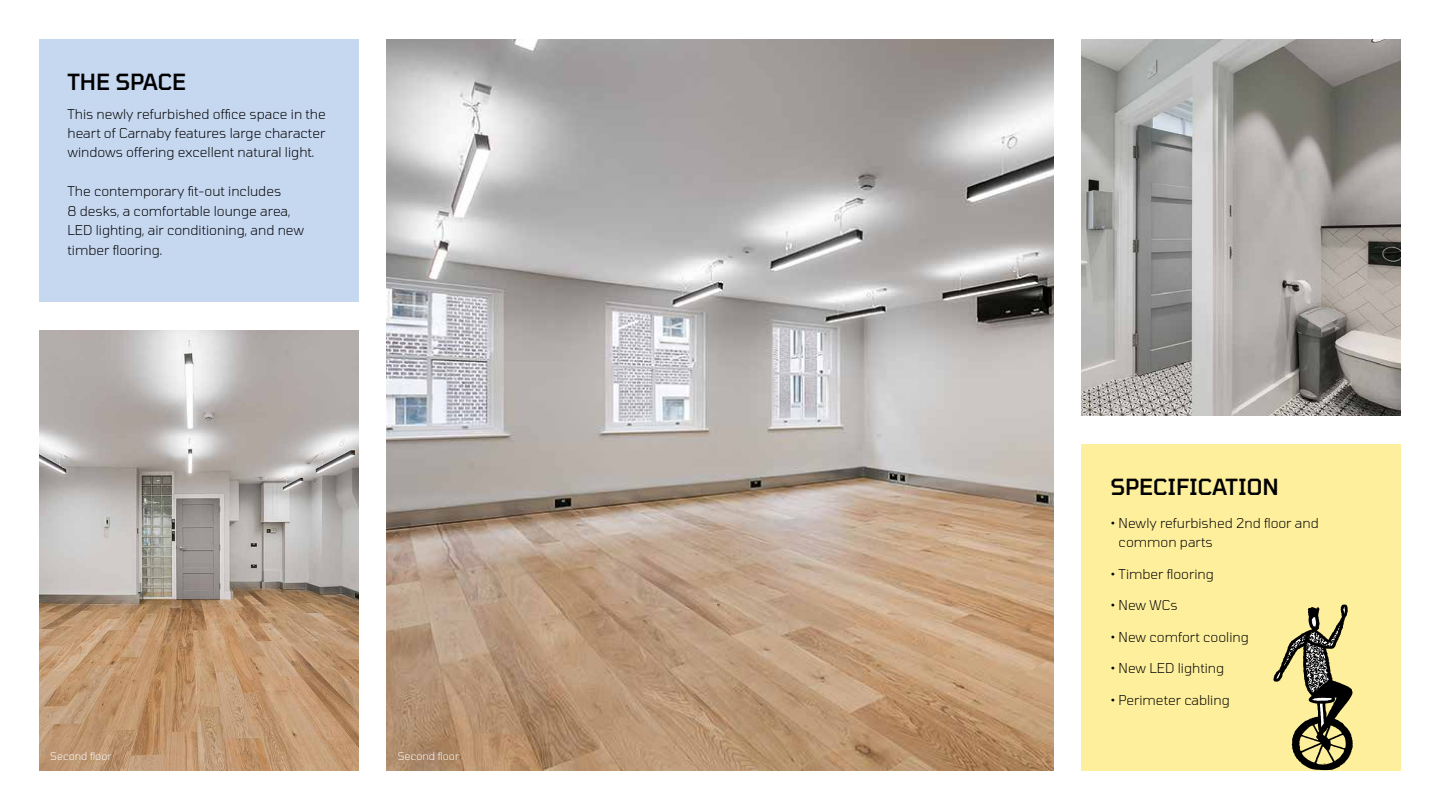
<style>
.page{position:relative;width:1440px;height:810px;background:#fff}
.page>*{position:absolute;margin:0;border:0;box-sizing:border-box;transform-origin:0 0}
.t1{font:500 22.12px "Tomorrow";color:#000}
.t2{font:300 13.5px/19.5px "Tomorrow";color:#000}
.t3{font:300 10.5px "Tomorrow";color:#fff}
</style>
<div class="page">
<img style="left:1082px;top:39px;width:319px;height:377px">
<img style="left:39px;top:330px;width:319px;height:441px">
<div style="left:1082px;top:444px;width:319px;height:327px;background:#fdef9c"></div>
<img style="left:387px;top:39px;width:666px;height:732px">
<svg style="left:1274px;top:605px;width:79px;height:165px"></svg>
<div style="left:39px;top:39px;width:319px;height:263px;background:#c6d7f0"></div>
<h1 class="t1" style="left:67px;top:64px;width:120px">THE SPACE</h1>
<p class="t2" style="left:68px;top:103px;width:260px;text-align:justify">This newly refurbished office space in the heart of Carnaby features large character windows offering excellent natural light.</p>
<p class="t2" style="left:68px;top:181px;width:238px">The contemporary fit-out includes<br>8 desks, a comfortable lounge area,<br>LED lighting, air conditioning, and new timber flooring.</p>
<p class="t3" style="left:50px;top:748px;width:63px">Second floor</p>
<p class="t3" style="left:398px;top:748px;width:63px">Second floor</p>
<h1 class="t1" style="left:1110px;top:469px;width:170px">SPECIFICATION</h1>
<p class="t2" style="left:1119px;top:512px;width:202px;text-indent:-8px">• Newly refurbished 2nd floor and common parts</p>
<p class="t2" style="left:1110px;top:563px;width:105px">• Timber flooring</p>
<p class="t2" style="left:1110px;top:594px;width:69px">• New WCs</p>
<p class="t2" style="left:1110px;top:626px;width:140px">• New comfort cooling</p>
<p class="t2" style="left:1110px;top:657px;width:115px">• New LED lighting</p>
<p class="t2" style="left:1110px;top:689px;width:121px">• Perimeter cabling</p>
</div>
